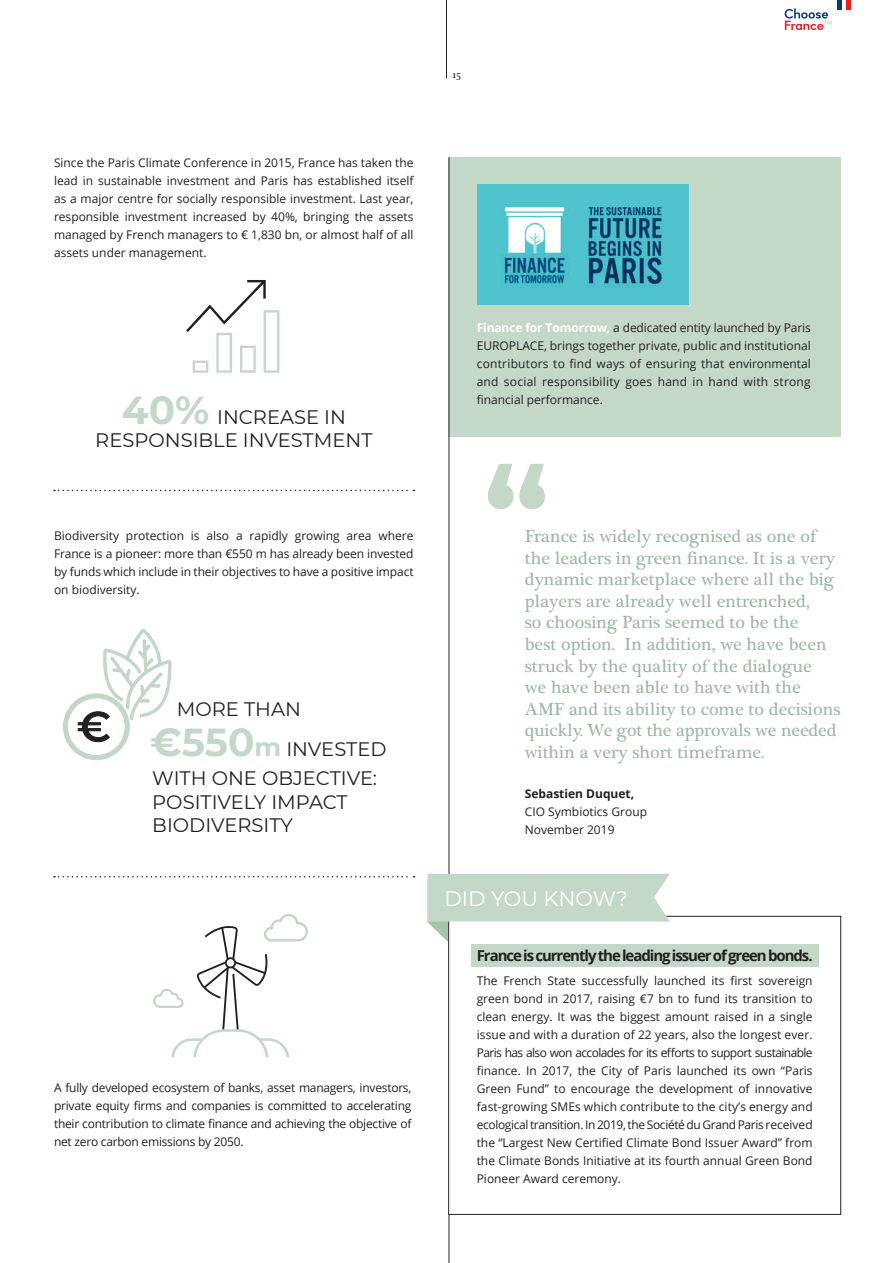
<style>
.page{position:relative;width:893px;height:1263px;background:#fff}
.page>*{position:absolute;margin:0;border:0;box-sizing:border-box;transform-origin:0 0}
.t1{font:700 133.05px "Montserrat";color:#c4d8c8}
.t2{font:21px "Montserrat";color:#fff}
.t3{font:19.5px/23.1px "Montserrat";color:#231f20;text-align:center}
.t4{font:18px/21.6px "Plantagenet Cherokee";color:#9eb9a4}
.t5{font:700 15px "Open Sans";letter-spacing:-.07em;color:#231f20}
.t6{font:12px/18px "Open Sans";color:#231f20;text-align:justify}
.t7{font:700 12px "Open Sans";color:#231f20}
.t8{font:10.5px "Plantagenet Cherokee";color:#231f20}
.s1{font-weight:700;font-size:39px;color:#c4d8c8}
.s2{font-weight:700;font-size:25.5px;color:#c4d8c8}
.s3{font-weight:700;color:#fff}
</style>
<div class="page">
<hr style="left:446px;top:0;width:1px;height:78px;background:#231f20">
<div style="left:449px;top:157px;width:392px;height:280px;background:#c4d8c8"></div>
<hr style="left:449px;top:157px;width:1px;height:1106px;background:#231f20">
<svg style="left:186px;top:280px;width:93px;height:93px"></svg>
<svg style="left:153px;top:914px;width:155px;height:144px"></svg>
<svg style="left:428px;top:874px;width:242px;height:68px"></svg>
<svg style="left:54px;top:490px;width:361px;height:1px"></svg>
<svg style="left:54px;top:876px;width:361px;height:1px"></svg>
<div style="left:471px;top:944px;width:348px;height:22px;background:#c4d8c8"></div>
<svg style="left:77px;top:629px;width:95px;height:113px"></svg>
<div style="left:63px;top:693px;width:67px;height:67px;border:5px solid #c3d7c6;border-radius:50%"></div>
<img style="left:478px;top:184px;width:211px;height:120px">
<div style="left:846px;top:0;width:5px;height:9px;background:#ee1d23"></div>
<svg style="left:785px;top:0;width:56px;height:30px"></svg>
<p class="t6" style="left:54px;top:153px;width:361px">Since the Paris Climate Conference in 2015, France has taken the lead in sustainable investment and Paris has established itself as a major centre for socially responsible investment. Last year, responsible investment increased by 40%, bringing the assets managed by French managers to € 1,830 bn, or almost half of all assets under management.</p>
<h3 class="t3" style="left:95px;top:405px;width:279px"><span class="s1">40%</span> INCREASE IN<br>RESPONSIBLE INVESTMENT</h3>
<p class="t6" style="left:54px;top:526px;width:361px">Biodiversity protection is also a rapidly growing area where France is a pioneer: more than €550 m has already been invested by funds which include in their objectives to have a positive impact on biodiversity.</p>
<h3 class="t3" style="left:177px;top:696px;width:126px">MORE THAN</h3>
<h3 class="t3" style="left:150px;top:736px;width:238px"><span class="s1">€550</span><span class="s2">m</span> INVESTED</h3>
<h3 class="t3" style="left:152px;top:766px;width:226px;text-align:left">WITH ONE OBJECTIVE:<br>POSITIVELY IMPACT<br>BIODIVERSITY</h3>
<p class="t6" style="left:54px;top:1078px;width:359px">A fully developed ecosystem of banks, asset managers, investors, private equity firms and companies is committed to accelerating their contribution to climate finance and achieving the objective of net zero carbon emissions by 2050.</p>
<p class="t8" style="left:452px;top:68px;width:10px">15</p>
<p class="t6" style="left:477px;top:318px;width:336px"><span class="s3">Finance for Tomorrow,</span> a dedicated entity launched by Paris EUROPLACE, brings together private, public and institutional contributors to find ways of ensuring that environmental and social responsibility goes hand in hand with strong financial performance.</p>
<h1 class="t1" style="left:483px;top:419px;width:68px">“</h1>
<p class="t4" style="left:525px;top:526px;width:317px">France is widely recognised as one of the leaders in green finance. It is a very dynamic marketplace where all the big players are already well entrenched,<br>so choosing Paris seemed to be the<br>best option. In addition, we have been struck by the quality of the dialogue<br>we have been able to have with the AMF and its ability to come to decisions quickly. We got the approvals we needed within a very short timeframe.</p>
<p class="t7" style="left:525px;top:785px;width:111px">Sebastien Duquet,</p>
<p class="t6" style="left:525px;top:802px;width:124px">CIO Symbiotics Group<br>November 2019</p>
<h2 class="t2" style="left:445px;top:884px;width:185px">DID YOU KNOW?</h2>
<p class="t5" style="left:477px;top:944px;width:337px">France is currently the leading issuer of green bonds.</p>
<p class="t6" style="left:477px;top:971px;width:337px">The French State successfully launched its first sovereign green bond in 2017, raising €7 bn to fund its transition to clean energy. It was the biggest amount raised in a single issue and with a duration of 22 years, also the longest ever.<br>Paris has also won accolades for its efforts to support sustainable finance. In 2017, the City of Paris launched its own “Paris Green Fund” to encourage the development of innovative fast-growing SMEs which contribute to the city’s energy and ecological transition. In 2019, the Société du Grand Paris received the “Largest New Certified Climate Bond Issuer Award” from the Climate Bonds Initiative at its fourth annual Green Bond Pioneer Award ceremony.</p>
</div>
